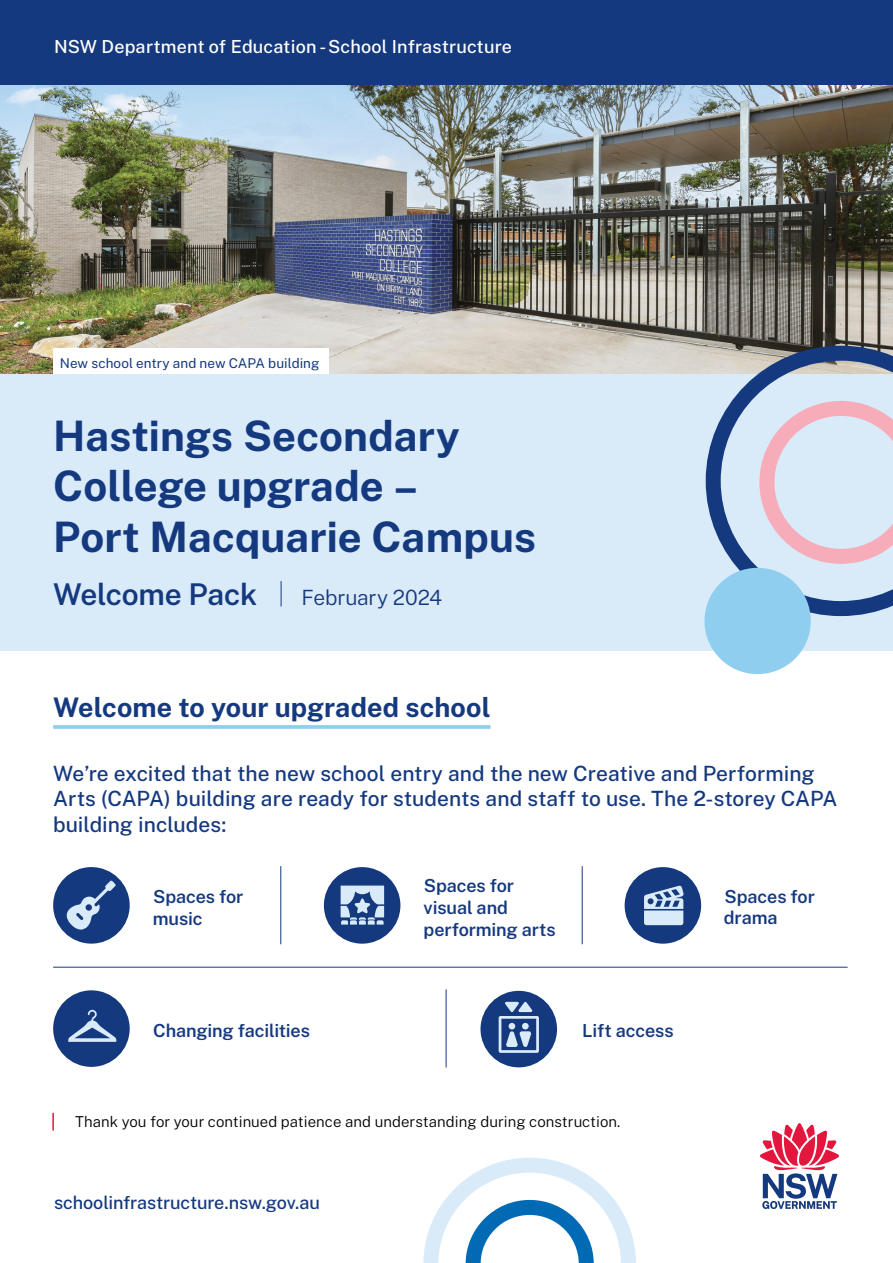
<style>
.page{position:relative;width:893px;height:1263px;background:#fff}
.page>*{position:absolute;margin:0;border:0;box-sizing:border-box;transform-origin:0 0}
.t1{font:700 42px/50.4px "Public Sans";color:#15397f}
.Info_pack_intro{font:600 30px "Public Sans";letter-spacing:-.01em;color:#15397f}
.Heading_1_Underline{font:700 27px "Public Sans";letter-spacing:.005em;color:#15397f}
.Intro_Copy{font:500 21px/25.5px "Public Sans";color:#15397f}
.Info_pack_intro-2{font:300 21px "Public Sans";letter-spacing:-.005em;color:#15397f}
.Icons{font:600 18px/21.8px "Public Sans";letter-spacing:-.005em;color:#15397f}
.t2{font:500 18px "Public Sans";letter-spacing:.01em;color:#fff}
.t3{font:500 18px "Public Sans";letter-spacing:-.01em;color:#15397f}
.Body_Highlight{font:300 15px "Public Sans";letter-spacing:.005em;color:#000}
.Image_Caption{font:13.5px "Public Sans";letter-spacing:.005em;color:#15397f}
</style>
<div class="page">
<img style="left:0;top:85px;width:893px;height:289px">
<div style="left:0;top:374px;width:893px;height:277px;background:#d9ebf9"></div>
<hr style="left:53px;top:725px;width:438px;height:4px;background:#9ad2f1">
<hr style="left:446px;top:989px;width:1px;height:78px;background:#15397f">
<hr style="left:280px;top:866px;width:1px;height:78px;background:#15397f">
<hr style="left:582px;top:866px;width:1px;height:78px;background:#15397f">
<hr style="left:53px;top:967px;width:795px;height:1px;background:#15397f">
<svg style="left:52px;top:1113px;width:2px;height:17px"></svg>
<div style="left:324px;top:867px;width:76px;height:77px;background:#15397f;border-radius:50%"></div>
<div style="left:625px;top:867px;width:76px;height:77px;background:#15397f;border-radius:50%"></div>
<div style="left:53px;top:990px;width:77px;height:77px;background:#15397f;border-radius:50%"></div>
<svg style="left:706px;top:346px;width:187px;height:270px"></svg>
<div style="left:704px;top:568px;width:107px;height:106px;background:#90cef0;border-radius:50%"></div>
<svg style="left:281px;top:581px;width:1px;height:25px"></svg>
<svg style="left:341px;top:885px;width:43px;height:39px"></svg>
<svg style="left:644px;top:885px;width:40px;height:40px"></svg>
<svg style="left:68px;top:1010px;width:48px;height:32px"></svg>
<div style="left:480px;top:991px;width:77px;height:76px;background:#15397f;border-radius:50%"></div>
<svg style="left:499px;top:1002px;width:40px;height:51px"></svg>
<div style="left:522px;top:1023px;width:7px;height:6px;background:#d9ebf9;border-radius:50%"></div>
<div style="left:53px;top:867px;width:77px;height:77px;background:#15397f;border-radius:50%"></div>
<svg style="left:66px;top:880px;width:50px;height:49px"></svg>
<div style="left:53px;top:349px;width:275px;height:25px;background:#fff"></div>
<svg style="left:760px;top:1123px;width:79px;height:86px"></svg>
<svg style="left:423px;top:1158px;width:213px;height:105px"></svg>
<div style="left:0;top:0;width:893px;height:85px;background:#15397f"></div>
<p class="t2" style="left:54px;top:33px;width:459px">NSW Department of Education - School Infrastructure</p>
<p class="Image_Caption" style="left:60px;top:353px;width:261px">New school entry and new CAPA building</p>
<h1 class="t1" style="left:53px;top:408px;width:484px">Hastings Secondary<br>College upgrade –<br>Port Macquarie Campus</h1>
<p class="Info_pack_intro" style="left:53px;top:572px;width:206px">Welcome Pack</p>
<p class="Info_pack_intro-2" style="left:302px;top:582px;width:142px">February 2024</p>
<h1 class="Heading_1_Underline" style="left:53px;top:688px;width:439px">Welcome to your upgraded school</h1>
<p class="Intro_Copy" style="left:53px;top:759px;width:786px">We’re excited that the new school entry and the new Creative and Performing<br>Arts (CAPA) building are ready for students and staff to use. The 2-storey CAPA building includes:</p>
<p class="Icons" style="left:153px;top:884px;width:92px">Spaces for music</p>
<p class="Icons" style="left:424px;top:874px;width:134px">Spaces for visual and performing arts</p>
<p class="Icons" style="left:724px;top:884px;width:92px">Spaces for drama</p>
<p class="Icons" style="left:153px;top:1019px;width:158px">Changing facilities</p>
<p class="Icons" style="left:582px;top:1019px;width:93px">Lift access</p>
<p class="Body_Highlight" style="left:75px;top:1111px;width:547px">Thank you for your continued patience and understanding during construction.</p>
<p class="t3" style="left:54px;top:1189px;width:267px">schoolinfrastructure.nsw.gov.au</p>
</div>
